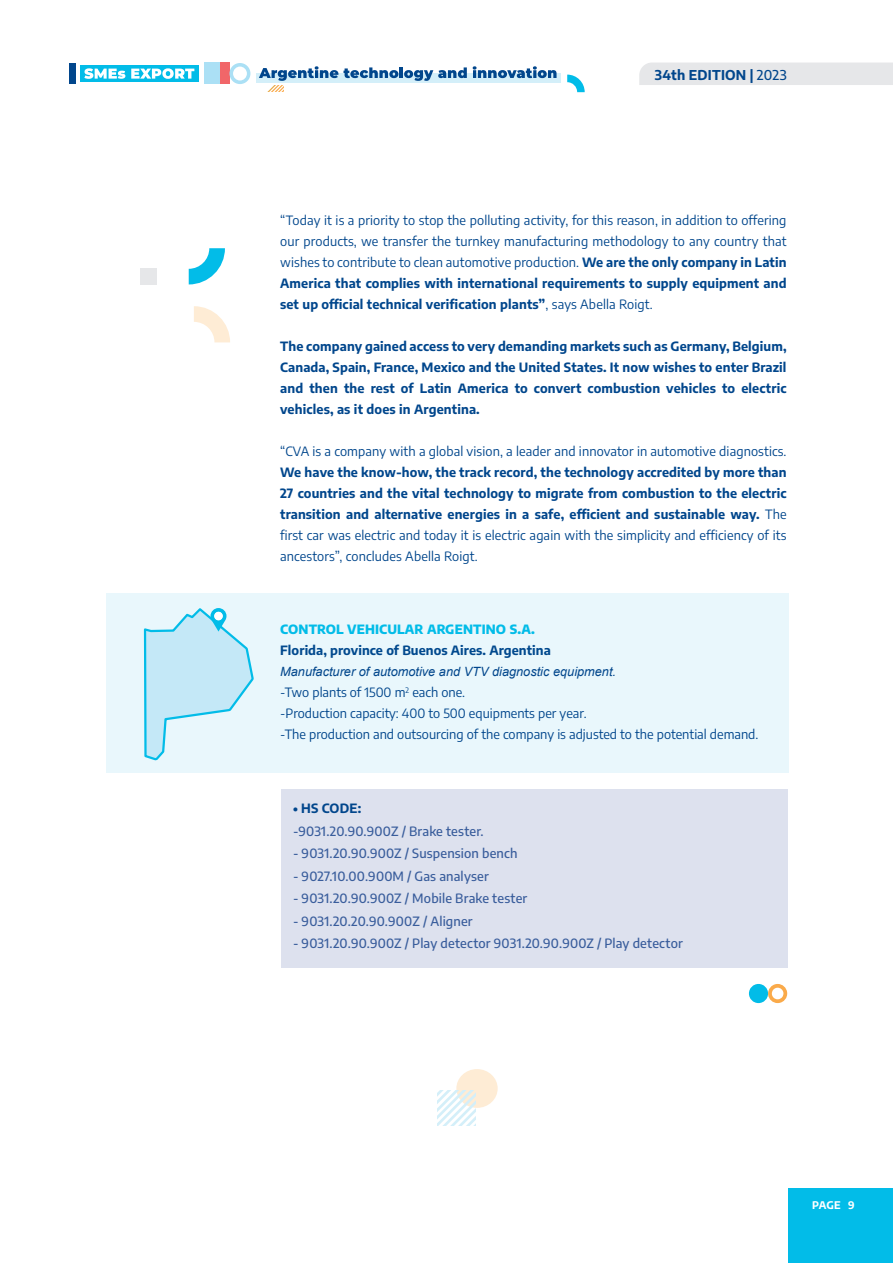
<style>
.page{position:relative;width:893px;height:1263px;background:#fff}
.page>*{position:absolute;margin:0;border:0;box-sizing:border-box;transform-origin:0 0}
.t1{font:700 13.5px "Encode Sans";letter-spacing:.015em;color:#01468c}
.PÁRRAFO_PPAL{font:700 12.75px/21px "Encode Sans";letter-spacing:.01em;color:#01468c;text-align:justify}
.PÁRRAFO_PPAL-2{font:12.75px/21px "Encode Sans";color:#01468c;text-align:justify}
.t2{font:500 12.75px "Encode Sans";letter-spacing:.015em;color:#395d9c}
.t3{font:italic 12.75px "Arial";color:#01468c}
.t4{font:700 12.75px "Encode Sans";letter-spacing:.005em;color:#01498e}
.t5{font:800 12.75px "Encode Sans";letter-spacing:.01em;color:#02bce8}
.t6{font:700 10.5px "Encode Sans";color:#fff}
.s1{font-weight:500}
.s2{font-weight:700}
.s3{font-weight:400}
</style>
<div class="page">
<div style="left:639px;top:63px;width:254px;height:22px;background:#e6e7e9"></div>
<div style="left:219px;top:63px;width:10px;height:21px;background:#f16669"></div>
<div style="left:204px;top:63px;width:15px;height:21px;background:#abe0f5"></div>
<svg style="left:229px;top:63px;width:21px;height:21px"></svg>
<div style="left:80px;top:65px;width:119px;height:17px;background:#02bce8"></div>
<div style="left:69px;top:63px;width:6px;height:21px;background:#01468c"></div>
<div style="left:256px;top:73px;width:305px;height:10px;background:#d4eff9"></div>
<svg style="left:567px;top:75px;width:18px;height:17px"></svg>
<svg style="left:259px;top:66px;width:208px;height:26px"></svg>
<svg style="left:473px;top:66px;width:84px;height:12px"></svg>
<svg style="left:84px;top:68px;width:41px;height:11px"></svg>
<svg style="left:131px;top:68px;width:63px;height:11px"></svg>
<div style="left:788px;top:1189px;width:105px;height:74px;background:#02bce8"></div>
<svg style="left:194px;top:306px;width:36px;height:36px"></svg>
<svg style="left:189px;top:248px;width:36px;height:36px"></svg>
<div style="left:140px;top:268px;width:16px;height:16px;background:#e6e7e9"></div>
<div style="left:106px;top:593px;width:682px;height:180px;background:#e9f7fc"></div>
<div style="left:281px;top:789px;width:506px;height:178px;background:#dde1ee"></div>
<div style="left:749px;top:984px;width:19px;height:19px;background:#02bce8;border-radius:50%"></div>
<svg style="left:768px;top:984px;width:20px;height:19px"></svg>
<div style="left:456px;top:1069px;width:42px;height:39px;background:#feecd5;border-radius:50%"></div>
<svg style="left:438px;top:1090px;width:37px;height:35px"></svg>
<svg style="left:143px;top:608px;width:111px;height:153px"></svg>
<div style="left:214px;top:612px;width:9px;height:8px;background:#fff;border-radius:50%"></div>
<p class="t1" style="left:655px;top:66px;width:133px">34th EDITION | <span class="s1">2023</span></p>
<p class="PÁRRAFO_PPAL-2" style="left:280px;top:209px;width:508px">“Today it is a priority to stop the polluting activity, for this reason, in addition to offering our products, we transfer the turnkey manufacturing methodology to any country that wishes to contribute to clean automotive production. <span class="s2">We are the only company in Latin America that complies with international requirements to supply equipment and set up official technical verification plants”</span>, says Abella Roigt.</p>
<p class="PÁRRAFO_PPAL" style="left:280px;top:335px;width:508px">The company gained access to very demanding markets such as Germany, Belgium, Canada, Spain, France, Mexico and the United States. It now wishes to enter Brazil and then the rest of Latin America to convert combustion vehicles to electric vehicles, as it does in Argentina.</p>
<p class="PÁRRAFO_PPAL" style="left:280px;top:440px;width:508px"><span class="s3">“CVA is a company with a global vision, a leader and innovator in automotive diagnostics.<br></span>We have the know-how, the track record, the technology accredited by more than 27 countries and the vital technology to migrate from combustion to the electric transition and alternative energies in a safe, efficient and sustainable way. <span class="s3">The first car was electric and today it is electric again with the simplicity and efficiency of its ancestors”, concludes Abella Roigt.</span></p>
<p class="t5" style="left:280px;top:621px;width:256px">CONTROL VEHICULAR ARGENTINO S.A.</p>
<p class="t4" style="left:280px;top:642px;width:272px">Florida, province of Buenos Aires. Argentina</p>
<p class="t3" style="left:280px;top:663px;width:337px">Manufacturer of automotive and VTV diagnostic equipment.</p>
<p class="PÁRRAFO_PPAL-2" style="left:280px;top:681px;width:187px">-Two plants of 1500 m<sup>2</sup> each one.</p>
<p class="PÁRRAFO_PPAL-2" style="left:280px;top:702px;width:308px">-Production capacity: 400 to 500 equipments per year.</p>
<p class="PÁRRAFO_PPAL-2" style="left:280px;top:723px;width:480px">-The production and outsourcing of the company is adjusted to the potential demand.</p>
<p class="PÁRRAFO_PPAL" style="left:293px;top:797px;width:70px">• HS CODE:</p>
<p class="t2" style="left:293px;top:822px;width:192px">-9031.20.90.900Z / Brake tester.</p>
<p class="t2" style="left:293px;top:845px;width:226px">- 9031.20.90.900Z / Suspension bench</p>
<p class="t2" style="left:293px;top:867px;width:197px">- 9027.10.00.900M / Gas analyser</p>
<p class="t2" style="left:293px;top:890px;width:236px">- 9031.20.90.900Z / Mobile Brake tester</p>
<p class="t2" style="left:293px;top:912px;width:181px">- 9031.20.20.90.900Z / Aligner</p>
<p class="t2" style="left:293px;top:935px;width:391px">- 9031.20.90.900Z / Play detector 9031.20.90.900Z / Play detector</p>
<p class="t6" style="left:812px;top:1197px;width:44px">PAGE 9</p>
</div>
